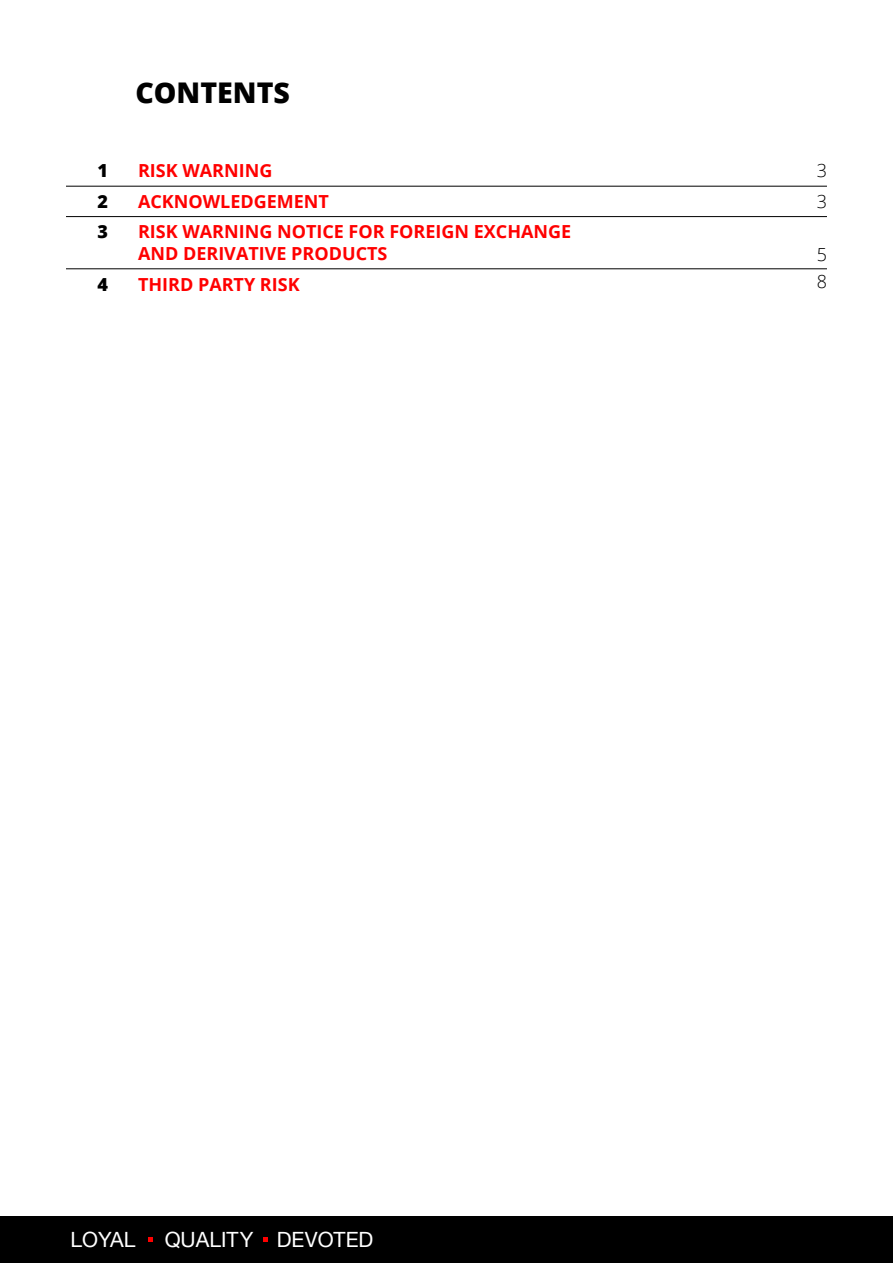
<style>
.page{position:relative;width:893px;height:1263px;background:#fff}
.page>*{position:absolute;margin:0;border:0;box-sizing:border-box;transform-origin:0 0}
.t1{font:800 28.5px "Open Sans";color:#000}
.t2{font:21px "Helvetica Neue";color:#fff}
.t3{font:700 18px "Open Sans";color:#f00}
.t4{font:300 18px "Open Sans";color:#000}
.t5{font:800 18px "Open Sans";color:#000}
</style>
<div class="page">
<div style="left:0;top:1216px;width:893px;height:47px;background:#000"></div>
<svg style="left:148px;top:1237px;width:5px;height:4px"></svg>
<svg style="left:263px;top:1237px;width:5px;height:4px"></svg>
<hr style="left:66px;top:186px;width:761px;height:1px;background:#000">
<hr style="left:66px;top:216px;width:761px;height:1px;background:#000">
<hr style="left:66px;top:269px;width:761px;height:1px;background:#000">
<p class="t5" style="left:97px;top:157px;width:12px">1</p>
<p class="t5" style="left:97px;top:187px;width:12px">2</p>
<p class="t5" style="left:97px;top:218px;width:12px">3</p>
<p class="t5" style="left:97px;top:271px;width:12px">4</p>
<p class="t1" style="left:135px;top:70px;width:156px">CONTENTS</p>
<p class="t3" style="left:138px;top:158px;width:136px">RISK WARNING</p>
<p class="t3" style="left:138px;top:188px;width:192px">ACKNOWLEDGEMENT</p>
<p class="t3" style="left:138px;top:219px;width:435px">RISK WARNING NOTICE FOR FOREIGN EXCHANGE</p>
<p class="t3" style="left:138px;top:241px;width:251px">AND DERIVATIVE PRODUCTS</p>
<p class="t3" style="left:138px;top:271px;width:163px">THIRD PARTY RISK</p>
<p class="t4" style="left:817px;top:158px;width:12px">3</p>
<p class="t4" style="left:817px;top:189px;width:12px">3</p>
<p class="t4" style="left:817px;top:242px;width:12px">5</p>
<p class="t4" style="left:817px;top:270px;width:12px">8</p>
<p class="t2" style="left:70px;top:1224px;width:66px">LOYAL</p>
<p class="t2" style="left:165px;top:1224px;width:210px">QUALITY DEVOTED</p>
</div>
